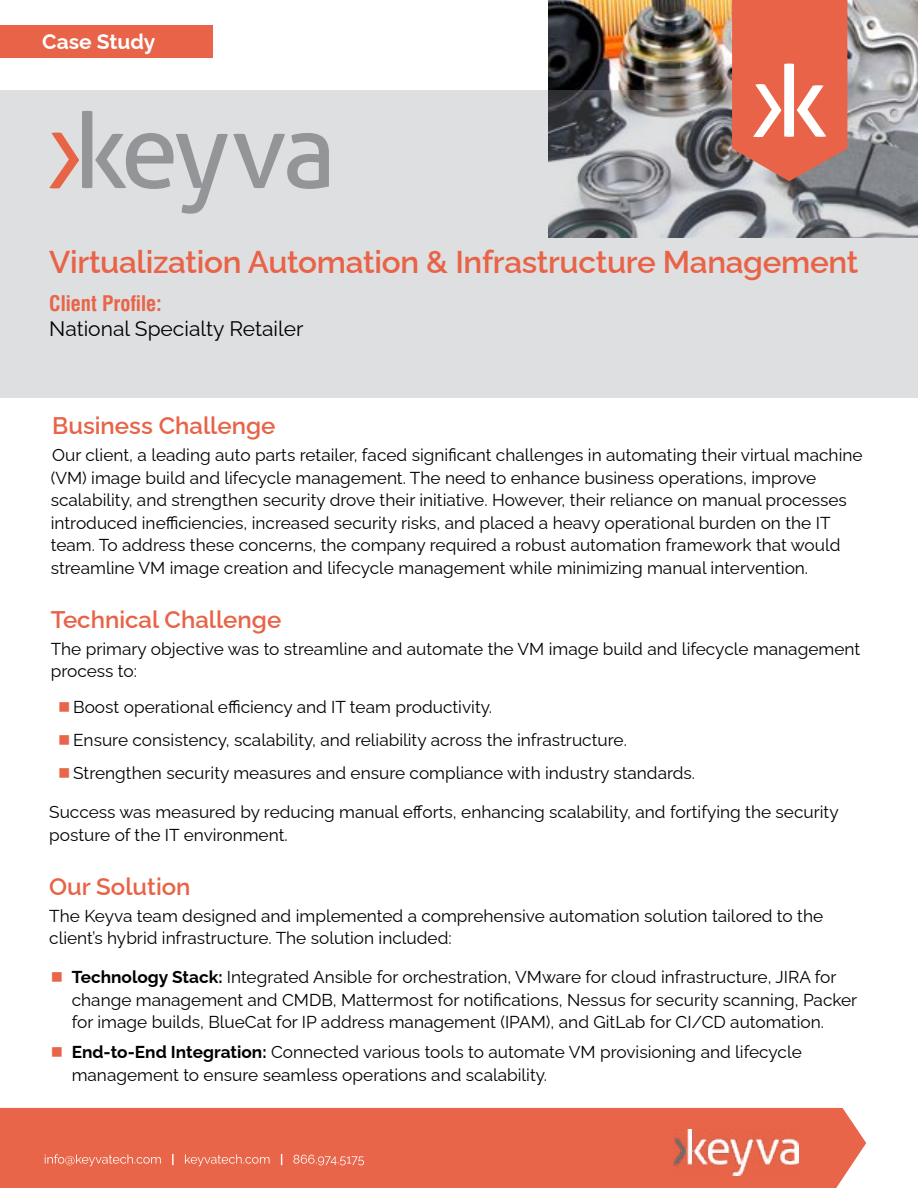
<style>
.page{position:relative;width:918px;height:1188px;background:#fff}
.page>*{position:absolute;margin:0;border:0;box-sizing:border-box;transform-origin:0 0}
.t1{font:600 31.5px "Raleway";letter-spacing:-.01em;color:#e86347}
.t2{font:600 24px "Raleway";color:#e86347}
.t3{font:21px "Raleway";color:#000}
.t4{font:700 condensed 21px "Swiss 721 BT";color:#e86549}
.t5{font:700 21px "Raleway";color:#fff}
.t6{font:17.25px/22.5px "Raleway";color:#000}
.s1{font-weight:700}
</style>
<div class="page">
<img style="left:548px;top:0;width:370px;height:91px">
<svg style="left:0;top:91px;width:918px;height:307px;background:#cfd0d1"></svg>
<div style="left:0;top:1108px;width:866px;height:80px;background:#e86549"></div>
<img style="left:673px;top:1129px;width:125px;height:46px">
<svg style="left:45px;top:1154px;width:319px;height:12px;background:#eb7c65"></svg>
<svg style="left:732px;top:0;width:115px;height:181px;background:#e1745d"></svg>
<div style="left:0;top:26px;width:213px;height:32px;background:#e86347"></div>
<svg style="left:49px;top:111px;width:280px;height:103px;background:#cccbcc"></svg>
<p class="t5" style="left:42px;top:26px;width:115px">Case Study</p>
<h1 class="t1" style="left:49px;top:237px;width:811px">Virtualization Automation &amp; Infrastructure Management</h1>
<p class="t4" style="left:49px;top:290px;width:114px">Client Profile:</p>
<p class="t3" style="left:49px;top:312px;width:256px">National Specialty Retailer</p>
<h2 class="t2" style="left:52px;top:407px;width:225px">Business Challenge</h2>
<p class="t6" style="left:51px;top:442px;width:813px">Our client, a leading auto parts retailer, faced significant challenges in automating their virtual machine (VM) image build and lifecycle management. The need to enhance business operations, improve scalability, and strengthen security drove their initiative. However, their reliance on manual processes introduced inefficiencies, increased security risks, and placed a heavy operational burden on the IT team. To address these concerns, the company required a robust automation framework that would streamline VM image creation and lifecycle management while minimizing manual intervention.</p>
<h2 class="t2" style="left:51px;top:601px;width:232px">Technical Challenge</h2>
<p class="t6" style="left:51px;top:636px;width:811px">The primary objective was to streamline and automate the VM image build and lifecycle management process to:</p>
<p class="t6" style="left:73px;top:689px;width:624px;line-height:33px">Boost operational efficiency and IT team productivity.<br>Ensure consistency, scalability, and reliability across the infrastructure.<br>Strengthen security measures and ensure compliance with industry standards.</p>
<p class="t6" style="left:49px;top:799px;width:791px">Success was measured by reducing manual efforts, enhancing scalability, and fortifying the security posture of the IT environment.</p>
<h2 class="t2" style="left:49px;top:868px;width:143px">Our Solution</h2>
<p class="t6" style="left:49px;top:903px;width:775px">The Keyva team designed and implemented a comprehensive automation solution tailored to the client’s hybrid infrastructure. The solution included:</p>
<p class="t6" style="left:72px;top:964px;width:787px"><span class="s1">Technology Stack:</span> Integrated Ansible for orchestration, VMware for cloud infrastructure, JIRA for change management and CMDB, Mattermost for notifications, Nessus for security scanning, Packer for image builds, BlueCat for IP address management (IPAM), and GitLab for CI/CD automation.</p>
<p class="t6" style="left:72px;top:1039px;width:732px"><span class="s1">End-to-End Integration:</span> Connected various tools to automate VM provisioning and lifecycle management to ensure seamless operations and scalability.</p>
</div>
